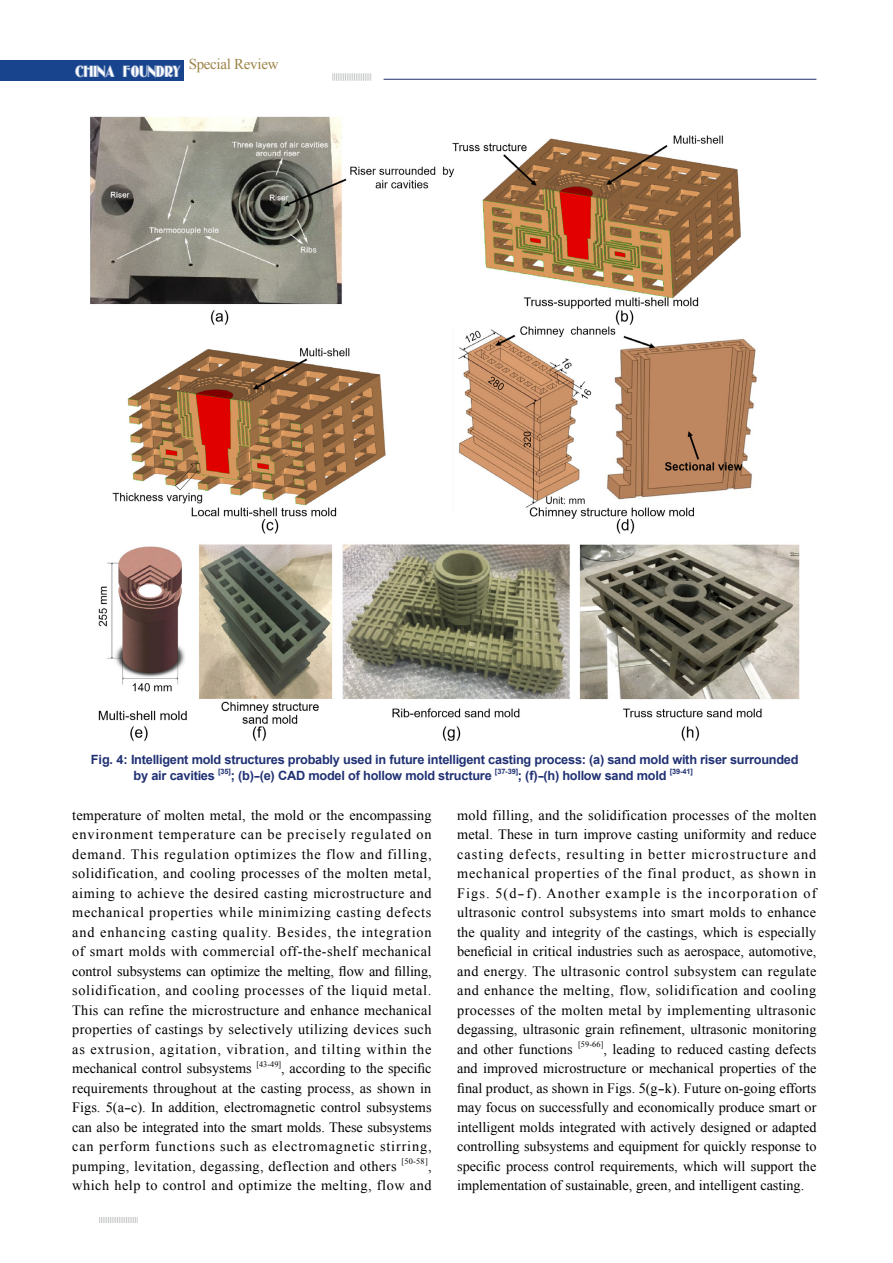
<style>
.page{position:relative;width:893px;height:1263px;background:#fff}
.page>*{position:absolute;margin:0;border:0;box-sizing:border-box;transform-origin:0 0}
.t1{font:15.6px "Oldgate Lane Outline";color:#fff}
.t2{font:15px "Times New Roman";letter-spacing:-.02em;color:#9d8447}
.t3{font:14.25px/19.5px "Times New Roman";letter-spacing:.01em;color:#000;text-align:justify}
.t4{font:14.25px/19.5px "Times New Roman";letter-spacing:.035em;color:#000;text-align:right}
.t5{font:700 12.75px/16.4px "Arial";letter-spacing:-.02em;color:#213174}
.t6{font:8.25px "Times New Roman";letter-spacing:.01em;color:#000}
.t7{font:700 7.5px "Arial";letter-spacing:-.02em;color:#213174}
</style>
<div class="page">
<svg style="left:99px;top:1217px;width:39px;height:6px"></svg>
<div style="left:0;top:60px;width:184px;height:21px;background:#18448e"></div>
<svg style="left:333px;top:73px;width:38px;height:8px"></svg>
<hr style="left:384px;top:79px;width:432px;height:1px;background:#213174">
<img style="left:90px;top:116px;width:710px;height:625px">
<p class="t1" style="left:75px;top:62px;width:107px">CHINA FOUNDRY</p>
<p class="t2" style="left:189px;top:54px;width:91px">Special Review</p>
<p class="t5" style="left:134px;top:751px;width:667px;text-indent:-43px">Fig. 4: Intelligent mold structures probably used in future intelligent casting process: (a) sand mold with riser surrounded by air cavities</p>
<p class="t7" style="left:218px;top:766px;width:14px">[35]</p>
<p class="t5" style="left:231px;top:768px;width:263px">; (b)-(e) CAD model of hollow mold structure</p>
<p class="t7" style="left:495px;top:766px;width:25px">[37-39]</p>
<p class="t5" style="left:518px;top:768px;width:150px">; (f)-(h) hollow sand mold</p>
<p class="t7" style="left:670px;top:766px;width:25px">[39-41]</p>
<p class="t3" style="left:72px;top:805px;width:361px">temperature of molten metal, the mold or the encompassing environment temperature can be precisely regulated on demand. This regulation optimizes the flow and filling, solidification, and cooling processes of the molten metal, aiming to achieve the desired casting microstructure and mechanical properties while minimizing casting defects and enhancing casting quality. Besides, the integration of smart molds with commercial off-the-shelf mechanical control subsystems can optimize the melting, flow and filling, solidification, and cooling processes of the liquid metal.<br>This can refine the microstructure and enhance mechanical properties of castings by selectively utilizing devices such as extrusion, agitation, vibration, and tilting within the mechanical control subsystems</p>
<p class="t3" style="left:457px;top:805px;width:361px">mold filling, and the solidification processes of the molten metal. These in turn improve casting uniformity and reduce casting defects, resulting in better microstructure and mechanical properties of the final product, as shown in Figs. 5(d-f). Another example is the incorporation of ultrasonic control subsystems into smart molds to enhance the quality and integrity of the castings, which is especially beneficial in critical industries such as aerospace, automotive, and energy. The ultrasonic control subsystem can regulate and enhance the melting, flow, solidification and cooling processes of the molten metal by implementing ultrasonic degassing, ultrasonic grain refinement, ultrasonic monitoring and other functions</p>
<p class="t6" style="left:578px;top:1039px;width:27px">[59-66]</p>
<p class="t3" style="left:457px;top:1039px;width:361px;text-indent:146px">, leading to reduced casting defects and improved microstructure or mechanical properties of the final product, as shown in Figs. 5(g-k). Future on-going efforts may focus on successfully and economically produce smart or intelligent molds integrated with actively designed or adapted controlling subsystems and equipment for quickly response to specific process control requirements, which will support the implementation of sustainable, green, and intelligent casting.</p>
<p class="t6" style="left:256px;top:1058px;width:26px">[43-49]</p>
<p class="t3" style="left:72px;top:1058px;width:361px;text-indent:209px">, according to the specific requirements throughout at the casting process, as shown in Figs. 5(a-c). In addition, electromagnetic control subsystems can also be integrated into the smart molds. These subsystems can perform functions such as electromagnetic stirring, pumping, levitation, degassing, deflection and others</p>
<p class="t6" style="left:401px;top:1156px;width:28px">[50-58]</p>
<p class="t4" style="left:72px;top:1156px;width:361px">,<br>which help to control and optimize the melting, flow and</p>
</div>
